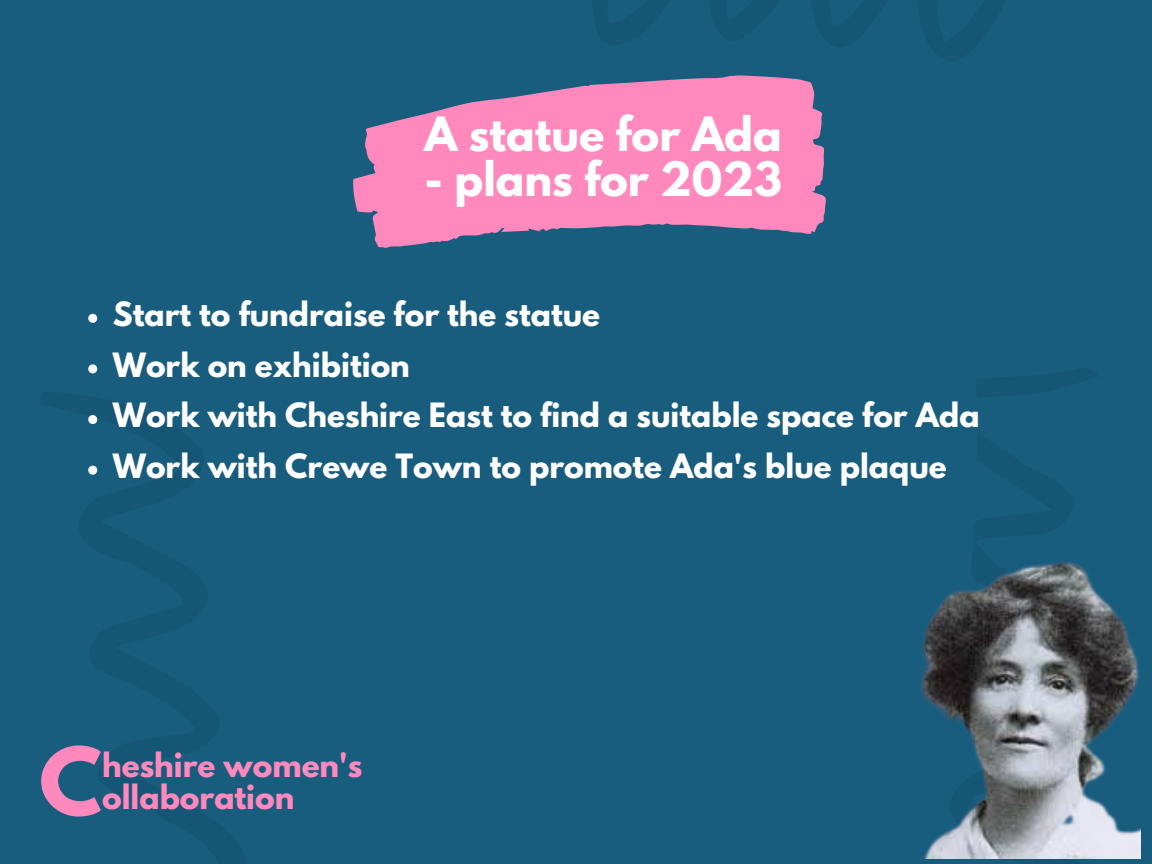
<style>
.page{position:relative;width:1152px;height:864px;background:#195d7e}
.page>*{position:absolute;margin:0;border:0;box-sizing:border-box;transform-origin:0 0}
.t1{font:700 83.25px "League Spartan";color:#ff89bc}
.t2{font:700 42px "League Spartan";color:#fff}
.t3{font:700 29.7px/50.7px "League Spartan";color:#fff}
.t4{font:700 29.7px "League Spartan";color:#ff89bc}
</style>
<div class="page">
<svg style="left:353px;top:75px;width:473px;height:173px;fill:#ff89bc"></svg>
<img style="left:921px;top:562px;width:220px;height:297px">
<svg style="left:88px;top:314px;width:9px;height:9px"></svg>
<svg style="left:88px;top:364px;width:9px;height:9px"></svg>
<svg style="left:88px;top:415px;width:9px;height:9px"></svg>
<svg style="left:88px;top:466px;width:9px;height:9px"></svg>
<h2 class="t2" style="left:425px;top:113px;width:359px">A statue for Ada</h2>
<h2 class="t2" style="left:425px;top:158px;width:359px">- plans for 2023</h2>
<p class="t3" style="left:113px;top:293px;width:868px">Start to fundraise for the statue<br>Work on exhibition<br>Work with Cheshire East to find a suitable space for Ada Work with Crewe Town to promote Ada's blue plaque</p>
<h1 class="t1" style="left:39px;top:740px;width:64px">C</h1>
<p class="t4" style="left:102px;top:750px;width:262px">heshire women's</p>
<p class="t4" style="left:102px;top:782px;width:194px">ollaboration</p>
</div>
